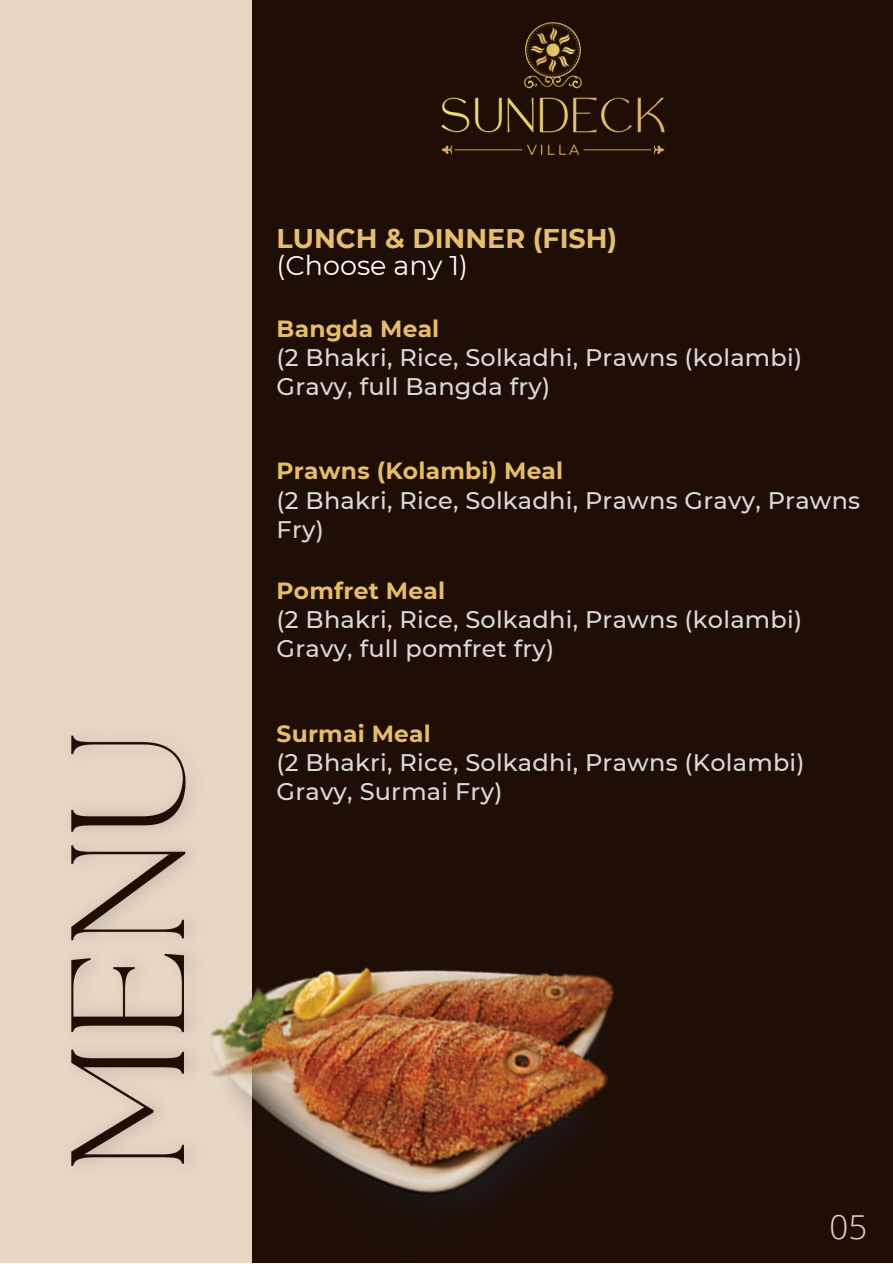
<style>
.page{position:relative;width:893px;height:1264px;background:#fff}
.page>*{position:absolute;margin:0;border:0;box-sizing:border-box;transform-origin:0 0}
.t1{font:300 33px "Open Sans";color:#e6d7c5}
.t2{font:700 27px "Montserrat";color:#e6be73}
.t3{font:27px "Montserrat";color:#fff}
.t4{font:500 24px/29.2px "Montserrat";letter-spacing:.01em;color:#d9d9d9}
.t5{font:700 23.4px "Montserrat";letter-spacing:.01em;color:#e5bd6a}
</style>
<div class="page">
<div style="left:0;top:0;width:892px;height:1262px;background:#1e0e05"></div>
<div style="left:0;top:0;width:252px;height:1262px;background:#e6d7c5"></div>
<img style="left:441px;top:22px;width:224px;height:133px">
<img style="left:71px;top:735px;width:117px;height:431px">
<img style="left:165px;top:802px;width:449px;height:406px">
<p class="t2" style="left:276px;top:222px;width:342px">LUNCH &amp; DINNER (FISH)</p>
<p class="t3" style="left:276px;top:249px;width:193px">(Choose any 1)</p>
<p class="t5" style="left:276px;top:314px;width:164px">Bangda Meal</p>
<p class="t4" style="left:276px;top:342px;width:527px">(2 Bhakri, Rice, Solkadhi, Prawns (kolambi)<br>Gravy, full Bangda fry)</p>
<p class="t5" style="left:276px;top:457px;width:288px">Prawns (Kolambi) Meal</p>
<p class="t4" style="left:276px;top:485px;width:585px">(2 Bhakri, Rice, Solkadhi, Prawns Gravy, Prawns<br>Fry)</p>
<p class="t5" style="left:276px;top:576px;width:170px">Pomfret Meal</p>
<p class="t4" style="left:276px;top:605px;width:527px">(2 Bhakri, Rice, Solkadhi, Prawns (kolambi)<br>Gravy, full pomfret fry)</p>
<p class="t5" style="left:276px;top:719px;width:156px">Surmai Meal</p>
<p class="t4" style="left:276px;top:747px;width:529px">(2 Bhakri, Rice, Solkadhi, Prawns (Kolambi)<br>Gravy, Surmai Fry)</p>
<p class="t1" style="left:829px;top:1203px;width:39px">05</p>
</div>
